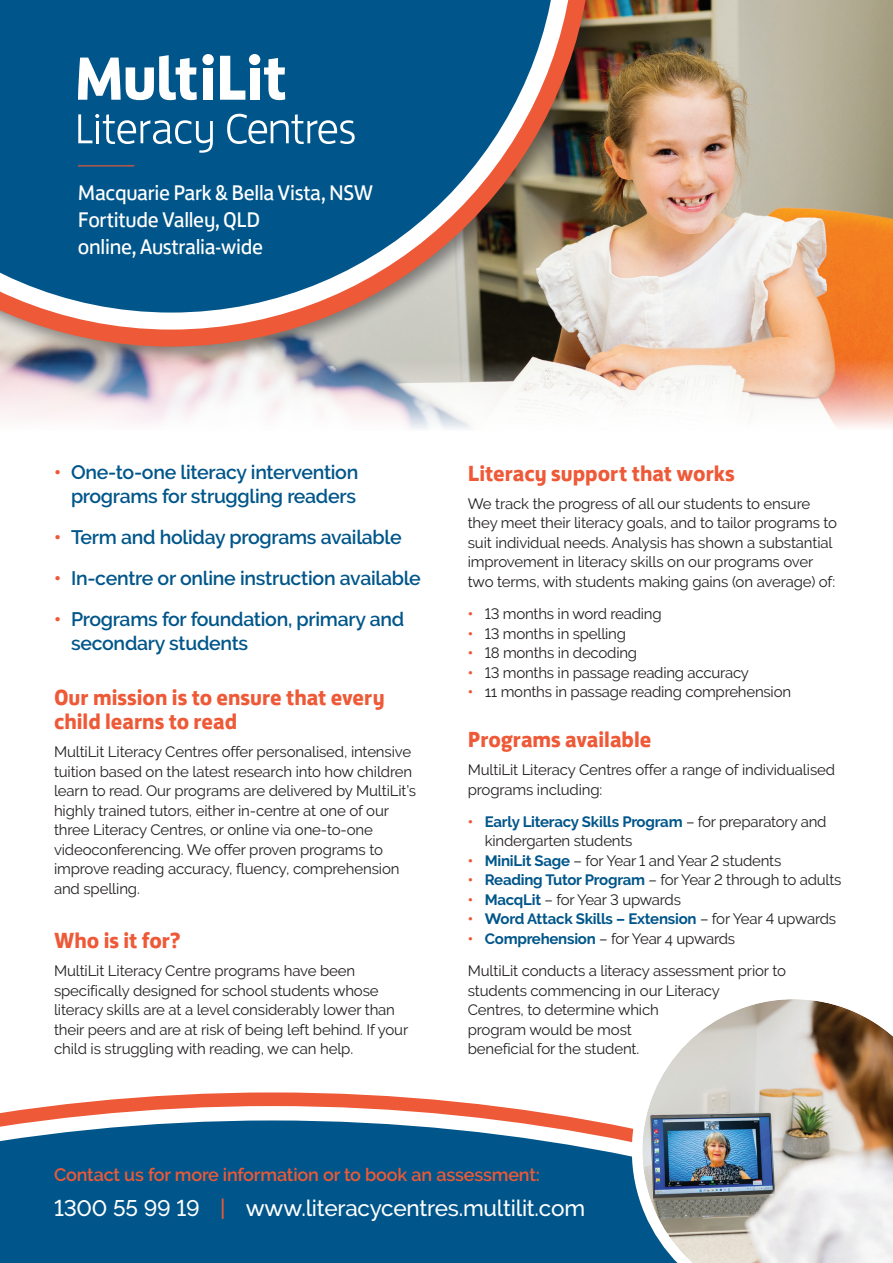
<style>
.page{position:relative;width:893px;height:1263px;background:#fff}
.page>*{position:absolute;margin:0;border:0;box-sizing:border-box;transform-origin:0 0}
.Heading_15pt{font:700 22.5px/24px "FS Jack";color:#ee5937}
.Raleway_12pt{font:500 22.5px "Raleway";letter-spacing:-.01em;color:#fff}
.t1{font:21.75px "FS Jack";letter-spacing:-.015em;color:#fff}
.t2{font:600 19.5px/24px "Raleway";letter-spacing:-.015em;color:#00568a;text-align:right}
.Raleway_10pt{font:600 18px "Raleway";letter-spacing:-.01em;color:#ee5937}
.Raleway_10pt-2{font:15px/19.5px "Raleway";letter-spacing:-.01em;color:#231f20}
.t3{font:700 15px "Raleway";letter-spacing:-.015em;color:#00568a}
.s1{font-weight:800;color:#ee5937}
.s2{font-weight:700;color:#00568a}
.s3{font-weight:400;color:#231f20}
.s4{color:#ee5937}
</style>
<div class="page">
<svg style="left:52px;top:1092px;width:441px;height:14px;fill:#ee5937"></svg>
<img style="left:0;top:0;width:893px;height:429px">
<div style="left:0;top:0;width:612px;height:367px;background:#231f20;opacity:.5"></div>
<img style="left:0;top:0;width:592px;height:347px">
<svg style="left:0;top:0;width:575px;height:330px"></svg>
<svg style="left:0;top:1106px;width:587px;height:14px"></svg>
<svg style="left:0;top:1120px;width:632px;height:143px;background:#115f8f"></svg>
<svg style="left:0;top:0;width:558px;height:313px;background:#28658a"></svg>
<img style="left:632px;top:999px;width:261px;height:264px">
<svg style="left:78px;top:55px;width:119px;height:45px"></svg>
<div style="left:203px;top:68px;width:10px;height:32px;background:#fff"></div>
<div style="left:202px;top:54px;width:12px;height:11px;background:#fff;border-radius:50%"></div>
<svg style="left:264px;top:58px;width:21px;height:42px"></svg>
<div style="left:250px;top:68px;width:10px;height:32px;background:#fff"></div>
<svg style="left:220px;top:56px;width:25px;height:44px"></svg>
<div style="left:249px;top:54px;width:11px;height:11px;background:#fff;border-radius:50%"></div>
<svg style="left:227px;top:114px;width:128px;height:30px"></svg>
<svg style="left:78px;top:114px;width:135px;height:39px;background:#3076a0"></svg>
<hr style="left:96px;top:121px;width:3px;height:22px;background:#fff">
<hr style="left:78px;top:165px;width:56px;height:1px;background:#ee5937">
<p class="t1" style="left:78px;top:175px;width:297px">Macquarie Park &amp; Bella Vista, NSW</p>
<p class="t1" style="left:78px;top:202px;width:184px">Fortitude Valley, QLD</p>
<p class="t1" style="left:78px;top:229px;width:187px">online, Australia-wide</p>
<p class="t2" style="left:54px;top:461px;width:306px"><span class="s1">•</span> One-to-one literacy intervention programs for struggling readers</p>
<p class="t2" style="left:54px;top:526px;width:349px"><span class="s1">•</span> Term and holiday programs available</p>
<p class="t2" style="left:54px;top:567px;width:368px"><span class="s1">•</span> In-centre or online instruction available</p>
<p class="t2" style="left:71px;top:608px;width:335px;text-align:left;text-indent:-17px"><span class="s1">•</span> Programs for foundation, primary and secondary students</p>
<p class="Heading_15pt" style="left:54px;top:684px;width:332px">Our mission is to ensure that every child learns to read</p>
<p class="Raleway_10pt-2" style="left:54px;top:742px;width:364px">MultiLit Literacy Centres offer personalised, intensive tuition based on the latest research into how children learn to read. Our programs are delivered by MultiLit’s highly trained tutors, either in-centre at one of our three Literacy Centres, or online via one-to-one videoconferencing. We offer proven programs to improve reading accuracy, fluency, comprehension and spelling.</p>
<p class="Heading_15pt" style="left:54px;top:927px;width:128px">Who is it for?</p>
<p class="Raleway_10pt-2" style="left:54px;top:961px;width:356px">MultiLit Literacy Centre programs have been specifically designed for school students whose literacy skills are at a level considerably lower than their peers and are at risk of being left behind. If your child is struggling with reading, we can help.</p>
<p class="Heading_15pt" style="left:468px;top:459px;width:269px">Literacy support that works</p>
<p class="Raleway_10pt-2" style="left:468px;top:494px;width:371px">We track the progress of all our students to ensure they meet their literacy goals, and to tailor programs to suit individual needs. Analysis has shown a substantial improvement in literacy skills on our programs over two terms, with students making gains (on average) of:</p>
<p class="Raleway_10pt-2" style="left:468px;top:604px;width:195px"><span class="s1">•</span> 13 months in word reading</p>
<p class="Raleway_10pt-2" style="left:468px;top:623px;width:160px"><span class="s1">•</span> 13 months in spelling</p>
<p class="Raleway_10pt-2" style="left:468px;top:643px;width:171px"><span class="s1">•</span> 18 months in decoding</p>
<p class="Raleway_10pt-2" style="left:468px;top:662px;width:283px"><span class="s1">•</span> 13 months in passage reading accuracy</p>
<p class="Raleway_10pt-2" style="left:468px;top:682px;width:325px"><span class="s1">•</span> 11 months in passage reading comprehension</p>
<p class="Heading_15pt" style="left:468px;top:726px;width:185px">Programs available</p>
<p class="Raleway_10pt-2" style="left:468px;top:760px;width:369px">MultiLit Literacy Centres offer a range of individualised programs including:</p>
<p class="Raleway_10pt-2" style="left:485px;top:812px;width:343px;text-indent:-17px"><span class="s1">•</span> <span class="s2">Early Literacy Skills Program</span> – for preparatory and kindergarten students</p>
<p class="Raleway_10pt-2" style="left:468px;top:851px;width:315px"><span class="s1">•</span> <span class="s2">MiniLit Sage</span> – for Year 1 and Year 2 students</p>
<p class="Raleway_10pt-2" style="left:468px;top:870px;width:375px"><span class="s1">•</span> <span class="s2">Reading Tutor Program</span> – for Year 2 through to adults</p>
<p class="Raleway_10pt-2" style="left:468px;top:890px;width:215px"><span class="s1">•</span> <span class="s2">MacqLit</span> – for Year 3 upwards</p>
<p class="t3" style="left:468px;top:910px;width:370px"><span class="s1">•</span> Word Attack Skills – Extension <span class="s3">– for Year 4 upwards</span></p>
<p class="Raleway_10pt-2" style="left:468px;top:929px;width:269px"><span class="s1">•</span> <span class="s2">Comprehension</span> – for Year 4 upwards</p>
<p class="Raleway_10pt-2" style="left:468px;top:961px;width:320px">MultiLit conducts a literacy assessment prior to students commencing in our Literacy<br>Centres, to determine which<br>program would be most<br>beneficial for the student.</p>
<p class="Raleway_10pt" style="left:54px;top:1164px;width:487px">Contact us for more information or to book an assessment:</p>
<p class="Raleway_12pt" style="left:54px;top:1195px;width:533px">1300 55 99 19 <span class="s4">|</span> www.literacycentres.multilit.com</p>
</div>
